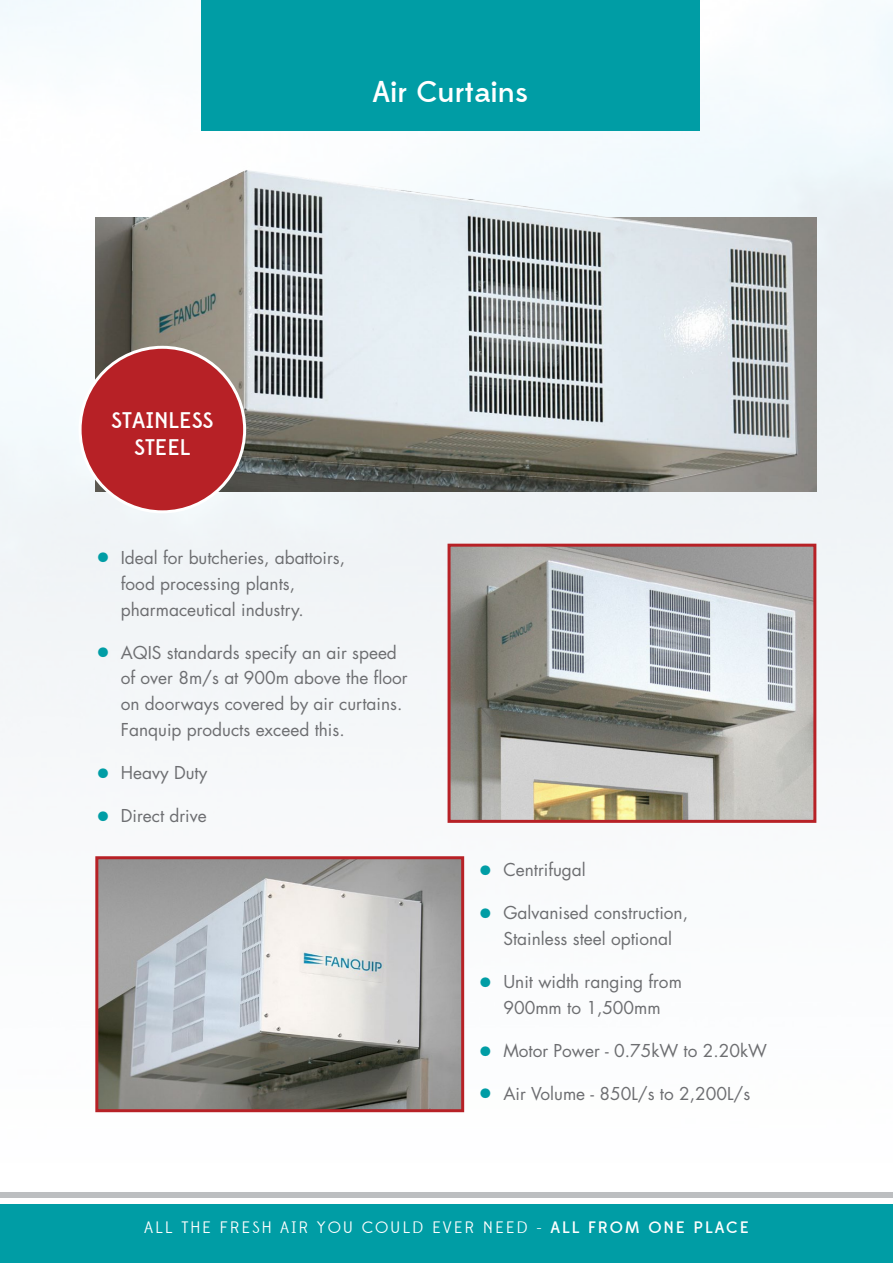
<style>
.page{position:relative;width:893px;height:1263px;background:#fff}
.page>*{position:absolute;margin:0;border:0;box-sizing:border-box;transform-origin:0 0}
.t1{font:500 30px "Edmondsans";color:#fff}
.t2{font:500 22.5px/27px "Edmondsans";color:#fff;text-align:center}
.t3{font:17.25px/26px "Futura";color:#6d6e71}
.t4{font:16.5px "Edmondsans";letter-spacing:.11em;color:#fff}
.s1{font-size:25.8px;color:#009da5}
.s2{font-weight:500}
</style>
<div class="page">
<img style="left:0;top:0;width:893px;height:1113px">
<div style="left:0;top:1204px;width:893px;height:59px;background:#009da5"></div>
<div style="left:0;top:1192px;width:893px;height:6px;background:#bcbec0"></div>
<img style="left:452px;top:548px;width:360px;height:271px">
<div style="left:448px;top:544px;width:368px;height:279px;border:3px solid #b72126"></div>
<img style="left:99px;top:860px;width:361px;height:248px">
<div style="left:95px;top:856px;width:369px;height:256px;border:3px solid #b72126"></div>
<div style="left:201px;top:0;width:498px;height:131px;background:#009da5"></div>
<img style="left:95px;top:484px;width:721px;height:8px">
<img style="left:95px;top:155px;width:721px;height:329px">
<div style="left:80px;top:347px;width:165px;height:165px;background:#b72126;border-radius:50%"></div>
<h2 class="t2" style="left:111px;top:408px;width:104px">STAINLESS<br>STEEL</h2>
<h1 class="t1" style="left:372px;top:74px;width:157px">Air Curtains</h1>
<p class="t3" style="left:121px;top:544px;width:226px;text-indent:-26px"><span class="s1">•</span> Ideal for butcheries, abattoirs, food processing plants, pharmaceutical industry.</p>
<p class="t3" style="left:121px;top:639px;width:288px;text-indent:-26px"><span class="s1">•</span> AQIS standards specify an air speed of over 8m/s at 900m above the floor on doorways covered by air curtains.<br>Fanquip products exceed this.</p>
<p class="t3" style="left:95px;top:760px;width:113px"><span class="s1">•</span> Heavy Duty</p>
<p class="t3" style="left:95px;top:802px;width:113px"><span class="s1">•</span> Direct drive</p>
<p class="t3" style="left:478px;top:857px;width:109px"><span class="s1">•</span> Centrifugal</p>
<p class="t3" style="left:478px;top:900px;width:212px;text-align:center"><span class="s1">•</span> Galvanised construction,<br>Stainless steel optional</p>
<p class="t3" style="left:478px;top:968px;width:206px;text-align:center"><span class="s1">•</span> Unit width ranging from<br>900mm to 1,500mm</p>
<p class="t3" style="left:478px;top:1037px;width:291px"><span class="s1">•</span> Motor Power - 0.75kW to 2.20kW</p>
<p class="t3" style="left:478px;top:1080px;width:274px"><span class="s1">•</span> Air Volume - 850L/s to 2,200L/s</p>
<p class="t4" style="left:144px;top:1218px;width:606px">ALL THE FRESH AIR YOU COULD EVER NEED - <span class="s2">ALL FROM ONE PLACE</span></p>
</div>
